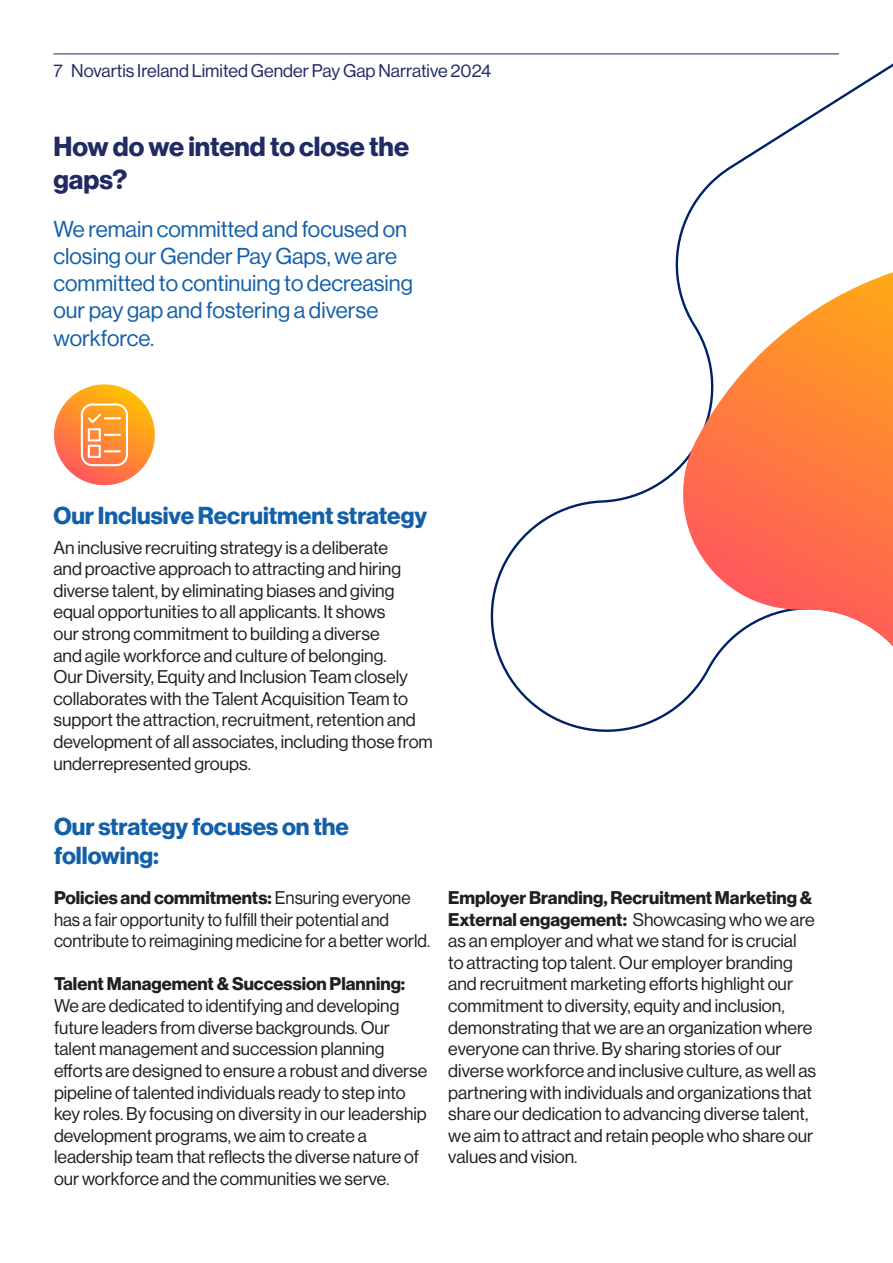
<style>
.page{position:relative;width:893px;height:1263px;background:#fff}
.page>*{position:absolute;margin:0;border:0;box-sizing:border-box;transform-origin:0 0}
.t1{font:700 27px/32.4px "Volta Modern Display 75";color:#212a63}
.t2{font:700 24px/28.8px "Volta Modern Display 75";color:#1360aa}
.t3{font:22.5px/27px "Volta Modern Display 55 Roman";color:#1360aa}
.t4{font:18px/21.6px "Volta Modern Display 55 Roman";color:#231f20}
.t5{font:18px/21.6px "Volta Modern Display 55 Roman";color:#231f20;scale:.96 1}
.t6{font:18px "Volta Modern Display 55 Roman";color:#202b64}
.s1{font-family:"Volta Modern Display 75";font-weight:700}
</style>
<div class="page">
<svg style="left:483px;top:53px;width:410px;height:679px"></svg>
<svg style="left:680px;top:252px;width:213px;height:480px"></svg>
<svg style="left:677px;top:272px;width:216px;height:374px"></svg>
<svg style="left:54px;top:384px;width:101px;height:101px;background:#ff8e33"></svg>
<div style="left:81px;top:403px;width:47px;height:63px;border:2px solid #fff;border-radius:11px"></div>
<svg style="left:105px;top:434px;width:15px;height:2px"></svg>
<svg style="left:105px;top:450px;width:15px;height:2px"></svg>
<div style="left:88px;top:428px;width:13px;height:13px;border:2px solid #fff"></div>
<div style="left:88px;top:445px;width:13px;height:13px;border:2px solid #fff"></div>
<svg style="left:86px;top:412px;width:34px;height:13px"></svg>
<hr style="left:53px;top:54px;width:786px;height:1px;background:#202b64">
<p class="t6" style="left:53px;top:61px;width:439px">7 Novartis Ireland Limited Gender Pay Gap Narrative 2024</p>
<p class="t1" style="left:53px;top:131px;width:357px">How do we intend to close the gaps?</p>
<p class="t3" style="left:53px;top:216px;width:361px">We remain committed and focused on closing our Gender Pay Gaps, we are committed to continuing to decreasing our pay gap and fostering a diverse workforce.</p>
<p class="t2" style="left:53px;top:501px;width:375px">Our Inclusive Recruitment strategy</p>
<p class="t4" style="left:53px;top:536px;width:381px">An inclusive recruiting strategy is a deliberate<br>and proactive approach to attracting and hiring diverse talent, by eliminating biases and giving equal opportunities to all applicants. It shows<br>our strong commitment to building a diverse<br>and agile workforce and culture of belonging.<br>Our Diversity, Equity and Inclusion Team closely collaborates with the Talent Acquisition Team to support the attraction, recruitment, retention and development of all associates, including those from underrepresented groups.</p>
<p class="t2" style="left:54px;top:813px;width:296px">Our strategy focuses on the following:</p>
<p class="t5" style="left:54px;top:887px;width:393px"><span class="s1">Policies and commitments:</span> Ensuring everyone has a fair opportunity to fulfill their potential and contribute to reimagining medicine for a better world.</p>
<p class="t4" style="left:54px;top:973px;width:375px"><span class="s1">Talent Management &amp; Succession Planning:<br></span>We are dedicated to identifying and developing future leaders from diverse backgrounds. Our talent management and succession planning efforts are designed to ensure a robust and diverse pipeline of talented individuals ready to step into key roles. By focusing on diversity in our leadership development programs, we aim to create a leadership team that reflects the diverse nature of our workforce and the communities we serve.</p>
<p class="t4" style="left:448px;top:887px;width:369px"><span class="s1">Employer Branding, Recruitment Marketing &amp; External engagement:</span> Showcasing who we are as an employer and what we stand for is crucial to attracting top talent. Our employer branding and recruitment marketing efforts highlight our commitment to diversity, equity and inclusion, demonstrating that we are an organization where everyone can thrive. By sharing stories of our diverse workforce and inclusive culture, as well as partnering with individuals and organizations that share our dedication to advancing diverse talent, we aim to attract and retain people who share our values and vision.</p>
</div>
